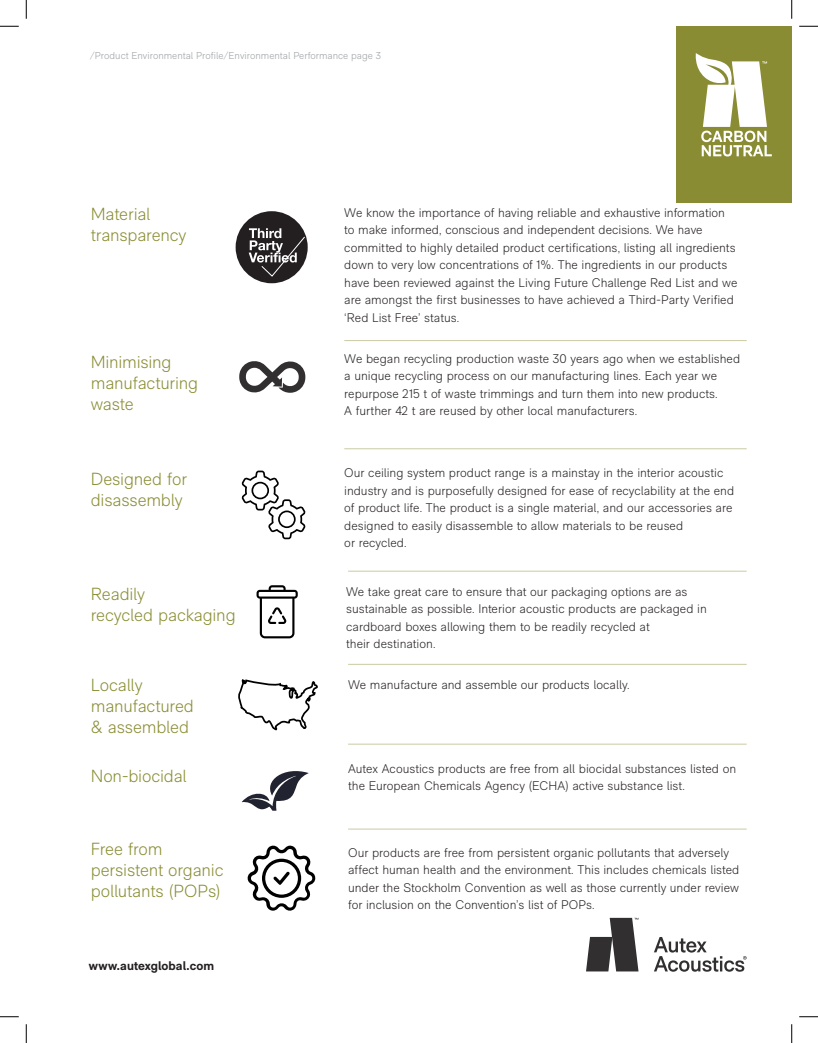
<style>
.page{position:relative;width:818px;height:1043px;background:#fff}
.page>*{position:absolute;margin:0;border:0;box-sizing:border-box;transform-origin:0 0}
.t1{font:300 17.5px/21px "RM Neue";letter-spacing:-.01em;color:#898c32}
.t2{font:300 12.5px/17.5px "RM Neue";color:#231f20}
.t3{font:700 12.5px "RM Neue";letter-spacing:.005em;color:#231f20}
.t4{font:300 10px "RM Neue";color:#9d9fa2}
</style>
<div class="page">
<svg style="left:648px;top:449px;width:25px;height:1px"></svg>
<hr style="left:344px;top:340px;width:402px;height:1px;background:#cacba3">
<hr style="left:344px;top:448px;width:402px;height:1px;background:#cacba3">
<hr style="left:348px;top:571px;width:398px;height:1px;background:#cacba3">
<hr style="left:348px;top:664px;width:398px;height:1px;background:#cacba3">
<hr style="left:348px;top:743px;width:398px;height:1px;background:#cacba3">
<div style="left:235px;top:211px;width:73px;height:72px;background:#231f20;border-radius:50%"></div>
<svg style="left:249px;top:228px;width:56px;height:48px"></svg>
<hr style="left:348px;top:828px;width:398px;height:1px;background:#cacba3">
<svg style="left:247px;top:845px;width:69px;height:66px"></svg>
<svg style="left:242px;top:771px;width:66px;height:40px"></svg>
<svg style="left:256px;top:585px;width:42px;height:53px"></svg>
<svg style="left:241px;top:470px;width:65px;height:69px"></svg>
<svg style="left:238px;top:679px;width:80px;height:51px"></svg>
<svg style="left:239px;top:361px;width:66px;height:32px"></svg>
<div style="left:676px;top:26px;width:115px;height:176px;background:#898c32"></div>
<svg style="left:695px;top:53px;width:76px;height:103px"></svg>
<svg style="left:586px;top:917px;width:52px;height:54px"></svg>
<svg style="left:654px;top:937px;width:92px;height:34px"></svg>
<svg style="left:0;top:25px;width:19px;height:2px"></svg>
<svg style="left:799px;top:25px;width:19px;height:2px"></svg>
<svg style="left:0;top:1016px;width:19px;height:1px"></svg>
<svg style="left:799px;top:1016px;width:19px;height:1px"></svg>
<svg style="left:25px;top:0;width:2px;height:19px"></svg>
<svg style="left:25px;top:1024px;width:2px;height:18px"></svg>
<svg style="left:791px;top:0;width:1px;height:19px"></svg>
<svg style="left:791px;top:1024px;width:1px;height:18px"></svg>
<p class="t4" style="left:90px;top:49px;width:293px">/Product Environmental Profile/Environmental Performance page 3</p>
<p class="t1" style="left:91px;top:204px;width:97px">Material transparency</p>
<p class="t2" style="left:344px;top:203px;width:394px">We know the importance of having reliable and exhaustive information to make informed, conscious and independent decisions. We have committed to highly detailed product certifications, listing all ingredients down to very low concentrations of 1%. The ingredients in our products have been reviewed against the Living Future Challenge Red List and we are amongst the first businesses to have achieved a Third-Party Verified ‘Red List Free’ status.</p>
<p class="t1" style="left:91px;top:351px;width:109px">Minimising manufacturing waste</p>
<p class="t2" style="left:344px;top:349px;width:397px">We began recycling production waste 30 years ago when we established a unique recycling process on our manufacturing lines. Each year we repurpose 215 t of waste trimmings and turn them into new products.<br>A further 42 t are reused by other local manufacturers.</p>
<p class="t1" style="left:91px;top:468px;width:98px">Designed for disassembly</p>
<p class="t2" style="left:344px;top:464px;width:391px">Our ceiling system product range is a mainstay in the interior acoustic industry and is purposefully designed for ease of recyclability at the end of product life. The product is a single material, and our accessories are designed to easily disassemble to allow materials to be reused<br>or recycled.</p>
<p class="t1" style="left:91px;top:583px;width:146px">Readily<br>recycled packaging</p>
<p class="t2" style="left:346px;top:582px;width:362px">We take great care to ensure that our packaging options are as sustainable as possible. Interior acoustic products are packaged in cardboard boxes allowing them to be readily recycled at<br>their destination.</p>
<p class="t1" style="left:91px;top:674px;width:105px">Locally manufactured &amp; assembled</p>
<p class="t2" style="left:348px;top:675px;width:283px">We manufacture and assemble our products locally.</p>
<p class="t1" style="left:91px;top:765px;width:97px">Non-biocidal</p>
<p class="t2" style="left:348px;top:759px;width:389px">Autex Acoustics products are free from all biocidal substances listed on the European Chemicals Agency (ECHA) active substance list.</p>
<p class="t1" style="left:91px;top:838px;width:134px">Free from persistent organic pollutants (POPs)</p>
<p class="t2" style="left:348px;top:843px;width:393px">Our products are free from persistent organic pollutants that adversely affect human health and the environment. This includes chemicals listed under the Stockholm Convention as well as those currently under review for inclusion on the Convention’s list of POPs.</p>
<p class="t3" style="left:89px;top:958px;width:127px">www.autexglobal.com</p>
</div>
